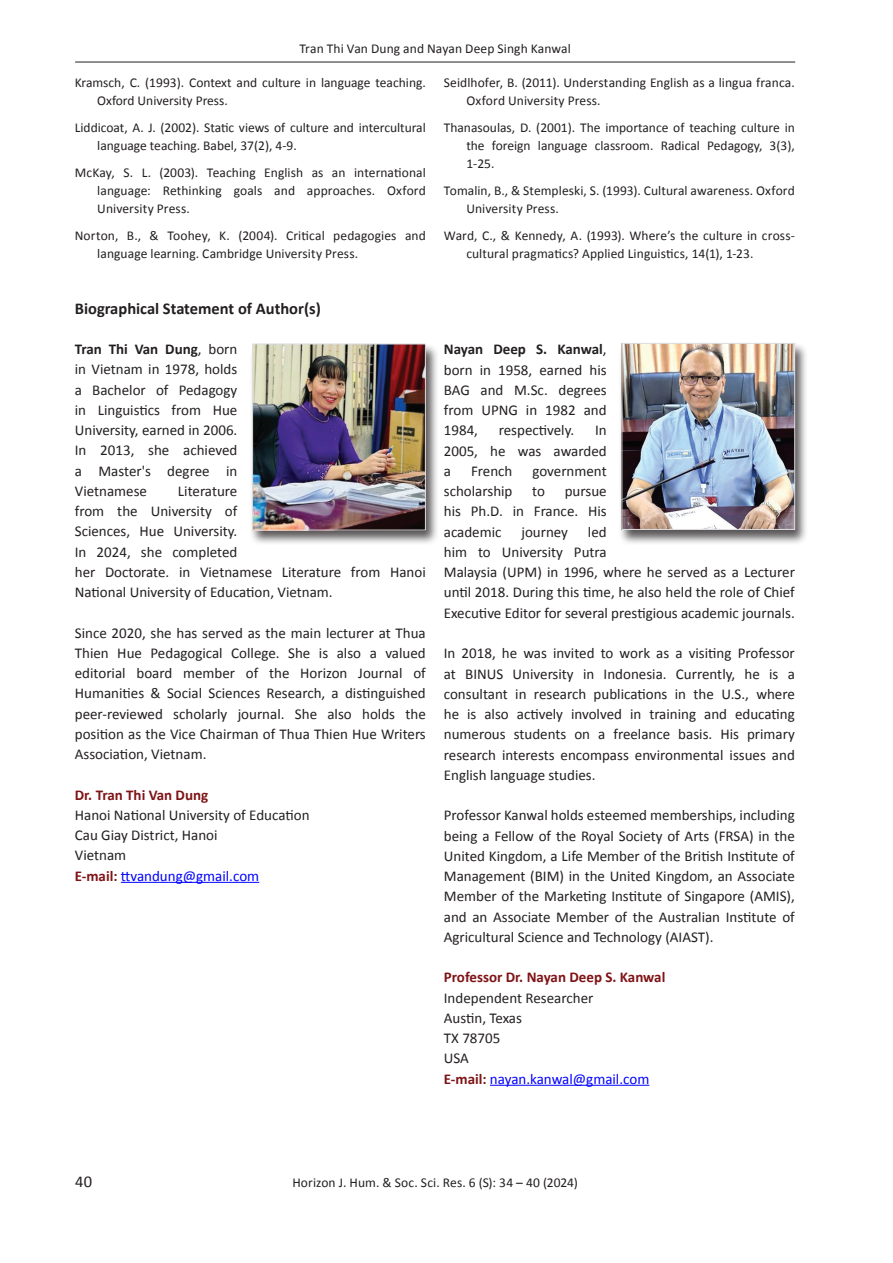
<style>
.page{position:relative;width:893px;height:1263px;background:#fff}
.page>*{position:absolute;margin:0;border:0;box-sizing:border-box;transform-origin:0 0}
.t1{font:700 16.5px "Calibri";color:#231f20}
.t2{font:16.5px "Calibri";color:#231f20}
.TX{font:15px/20.2px "Calibri";color:#231f20;text-align:justify}
.TX-2{font:15px "Calibri";color:#00f}
.TX-3{font:700 15px "Calibri";color:#7f1316}
.Ref{font:13.5px/18px "Calibri";letter-spacing:.005em;color:#231f20}
.s1{font-weight:700}
.s2{font-weight:700;color:#7f1316}
</style>
<div class="page">
<hr style="left:75px;top:62px;width:720px;height:1px;background:#231f20">
<hr style="left:121px;top:882px;width:138px;height:1px;background:#00f">
<div style="left:249px;top:343px;width:190px;height:203px;background:#231f20;opacity:.75"></div>
<img style="left:254px;top:346px;width:170px;height:182px">
<div style="left:252px;top:344px;width:174px;height:186px;border:1px solid #dddde1"></div>
<hr style="left:490px;top:1085px;width:159px;height:1px;background:#00f">
<div style="left:619px;top:342px;width:189px;height:203px;background:#231f20;opacity:.75"></div>
<img style="left:624px;top:345px;width:169px;height:183px">
<div style="left:622px;top:343px;width:173px;height:187px;border:1px solid #dddde1"></div>
<p class="Ref" style="left:299px;top:39px;width:273px">Tran Thi Van Dung and Nayan Deep Singh Kanwal</p>
<p class="Ref" style="left:97px;top:74px;width:330px;text-indent:-23px">Kramsch, C. (1993). Context and culture in language teaching.<br>Oxford University Press.</p>
<p class="Ref" style="left:97px;top:119px;width:330px;text-indent:-23px">Liddicoat, A. J. (2002). Static views of culture and intercultural language teaching. Babel, 37(2), 4-9.</p>
<p class="Ref" style="left:97px;top:164px;width:330px;text-align:justify;text-indent:-23px">McKay, S. L. (2003). Teaching English as an international language: Rethinking goals and approaches. Oxford University Press.</p>
<p class="Ref" style="left:97px;top:227px;width:330px;text-indent:-23px">Norton, B., &amp; Toohey, K. (2004). Critical pedagogies and language learning. Cambridge University Press.</p>
<h1 class="t1" style="left:75px;top:298px;width:248px">Biographical Statement of Author(s)</h1>
<p class="TX" style="left:75px;top:339px;width:164px"><span class="s1">Tran Thi Van Dung</span>, born in Vietnam in 1978, holds a Bachelor of Pedagogy in Linguistics from Hue University, earned in 2006.<br>In 2013, she achieved a Master's degree in Vietnamese</p>
<p class="TX" style="left:75px;top:481px;width:352px;text-align:left;text-indent:103px">Literature<br>from the University of<br>Sciences, Hue University.<br>In 2024, she completed<br>her Doctorate. in Vietnamese Literature from Hanoi<br>National University of Education, Vietnam.</p>
<p class="TX" style="left:75px;top:622px;width:353px">Since 2020, she has served as the main lecturer at Thua Thien Hue Pedagogical College. She is also a valued editorial board member of the Horizon Journal of Humanities &amp; Social Sciences Research, a distinguished peer-reviewed scholarly journal. She also holds the position as the Vice Chairman of Thua Thien Hue Writers Association, Vietnam.</p>
<p class="TX-3" style="left:75px;top:785px;width:135px">Dr. Tran Thi Van Dung</p>
<p class="TX" style="left:75px;top:805px;width:236px">Hanoi National University of Education</p>
<p class="TX" style="left:75px;top:825px;width:144px">Cau Giay District, Hanoi</p>
<p class="TX" style="left:75px;top:845px;width:53px">Vietnam</p>
<p class="TX-2" style="left:75px;top:866px;width:186px"><span class="s2">E-mail:</span> ttvandung@gmail.com</p>
<p class="Ref" style="left:466px;top:74px;width:330px;text-indent:-22px">Seidlhofer, B. (2011). Understanding English as a lingua franca.<br>Oxford University Press.</p>
<p class="Ref" style="left:466px;top:119px;width:330px;text-align:justify;text-indent:-22px">Thanasoulas, D. (2001). The importance of teaching culture in the foreign language classroom. Radical Pedagogy, 3(3), 1-25.</p>
<p class="Ref" style="left:466px;top:182px;width:330px;text-indent:-22px">Tomalin, B., &amp; Stempleski, S. (1993). Cultural awareness. Oxford<br>University Press.</p>
<p class="Ref" style="left:466px;top:227px;width:330px;text-indent:-22px">Ward, C., &amp; Kennedy, A. (1993). Where’s the culture in cross&shy;cultural pragmatics? Applied Linguistics, 14(1), 1-23.</p>
<p class="TX" style="left:444px;top:339px;width:164px"><span class="s1">Nayan Deep S. Kanwal</span>, born in 1958, earned his BAG and M.Sc. degrees from UPNG in 1982 and 1984,</p>
<p class="TX" style="left:499px;top:420px;width:77px">respectively.</p>
<p class="TX" style="left:444px;top:420px;width:164px;text-indent:151px">In 2005, he was awarded a</p>
<p class="TX" style="left:471px;top:461px;width:43px">French</p>
<p class="TX" style="left:532px;top:461px;width:76px">government</p>
<p class="TX" style="left:444px;top:481px;width:70px">scholarship</p>
<p class="TX" style="left:532px;top:481px;width:14px">to</p>
<p class="TX" style="left:444px;top:481px;width:164px;text-indent:121px">pursue his Ph.D. in France. His academic</p>
<p class="TX" style="left:444px;top:522px;width:353px;text-align:left;text-indent:144px">led<br>him to University Putra<br>Malaysia (UPM) in 1996, where he served as a Lecturer until 2018. During this time, he also held the role of Chief Executive Editor for several prestigious academic journals.</p>
<p class="TX" style="left:444px;top:643px;width:353px">In 2018, he was invited to work as a visiting Professor at BINUS University in Indonesia. Currently, he is a consultant in research publications in the U.S., where he is also actively involved in training and educating numerous students on a freelance basis. His primary research interests encompass environmental issues and English language studies.</p>
<p class="TX" style="left:444px;top:805px;width:353px">Professor Kanwal holds esteemed memberships, including being a Fellow of the Royal Society of Arts (FRSA) in the United Kingdom, a Life Member of the British Institute of Management (BIM) in the United Kingdom, an Associate Member of the Marketing Institute of Singapore (AMIS), and an Associate Member of the Australian Institute of Agricultural Science and Technology (AIAST).</p>
<p class="TX-3" style="left:444px;top:968px;width:223px">Professor Dr. Nayan Deep S. Kanwal</p>
<p class="TX" style="left:444px;top:987px;width:151px">Independent Researcher</p>
<p class="TX" style="left:444px;top:1008px;width:80px">Austin, Texas</p>
<p class="TX" style="left:444px;top:1028px;width:58px">TX 78705</p>
<p class="TX" style="left:444px;top:1048px;width:27px">USA</p>
<p class="TX-2" style="left:444px;top:1069px;width:207px"><span class="s2">E-mail:</span> nayan.kanwal@gmail.com</p>
<p class="TX" style="left:521px;top:522px;width:48px">journey</p>
<p class="t2" style="left:75px;top:1171px;width:19px">40</p>
<p class="Ref" style="left:292px;top:1173px;width:287px">Horizon J. Hum. &amp; Soc. Sci. Res. 6 (S): 34 – 40 (2024)</p>
</div>
